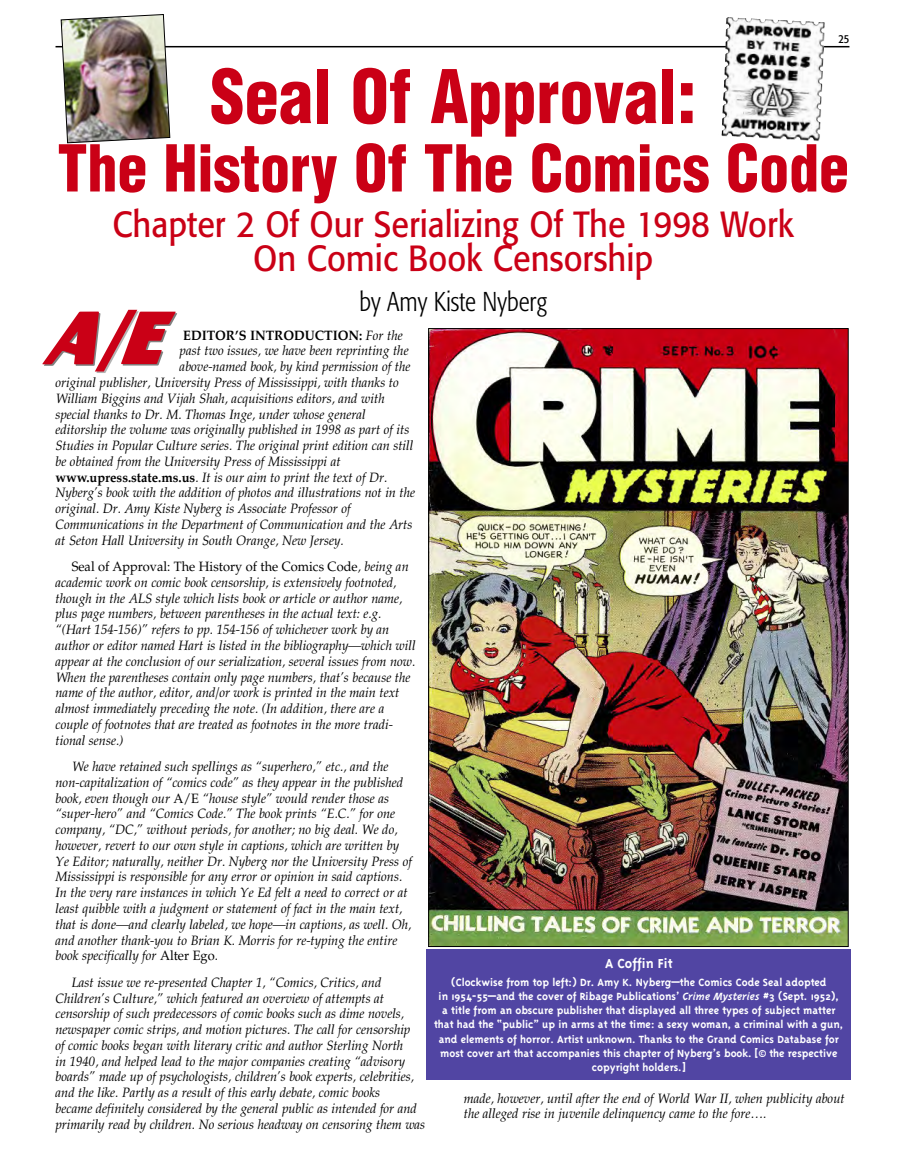
<style>
.page{position:relative;width:905px;height:1175px;background:#fff}
.page>*{position:absolute;margin:0;border:0;box-sizing:border-box;transform-origin:0 0}
.t1{font:900 condensed 72px "Helvetica";color:#ca0016;scale:.95 1}
.t2{font:900 condensed 63px "Helvetica";color:#ca0016;scale:.95 1}
.t3{font:54px "Worlds Finest";color:#ca0016}
.t4{font:36px/34.5px "Formata";color:#ca0016;text-align:center;scale:.9 1}
.t5{font:300 condensed 27px "Formata";color:#000;scale:.95 1}
.t6{font:700 15px "Triplex";color:#fff}
.t7{font:italic 13.5px/15.8px "Palatino";color:#000;scale:.95 1}
.t8{font:700 13.5px "Palatino";color:#000;scale:.95 1}
.t9{font:700 12px/14.2px "Triplex";color:#fff;text-align:center}
.t10{font:condensed 12px "Formata";color:#000}
.s1{font-weight:400;font-style:italic}
.s2{font-weight:700;font-style:normal}
.s3{font-style:normal}
.s4{font-family:"Franklin Gothic";font-weight:800;font-size:72px}
.s5{font-style:italic}
</style>
<div class="page">
<hr style="left:56px;top:46px;width:793px;height:1px;background:#000">
<img style="left:60px;top:14px;width:111px;height:130px">
<img style="left:725px;top:17px;width:35px;height:7px">
<img style="left:430px;top:330px;width:416px;height:615px">
<div style="left:426px;top:949px;width:424px;height:131px;background:#5145a3"></div>
<p class="t10" style="left:838px;top:32px;width:12px">25</p>
<h1 class="t1" style="left:210px;top:51px;width:513px">Seal Of Approval:</h1>
<h2 class="t2" style="left:58px;top:128px;width:834px">The History Of The Comics Code</h2>
<h3 class="t4" style="left:112px;top:210px;width:759px">Chapter 2 Of Our Serializing Of The 1998 Work<br>On Comic Book Censorship</h3>
<h3 class="t5" style="left:359px;top:291px;width:199px">by Amy Kiste Nyberg</h3>
<p class="t8" style="left:183px;top:323px;width:233px">EDITOR’S INTRODUCTION: <span class="s1">For the</span></p>
<p class="t7" style="left:180px;top:343px;width:242px">past two issues, we have been reprinting the</p>
<p class="t7" style="left:180px;top:359px;width:244px">above-named book, by kind permission of the</p>
<p class="t7" style="left:56px;top:374px;width:363px">original publisher, University Press of Mississippi, with thanks to</p>
<p class="t7" style="left:56px;top:390px;width:348px">William Biggins and Vijah Shah, acquisitions editors, and with</p>
<p class="t7" style="left:56px;top:406px;width:328px">special thanks to Dr. M. Thomas Inge, under whose general</p>
<p class="t7" style="left:56px;top:422px;width:374px">editorship the volume was originally published in 1998 as part of its</p>
<p class="t7" style="left:56px;top:437px;width:378px">Studies in Popular Culture series. The original print edition can still</p>
<p class="t7" style="left:56px;top:453px;width:301px">be obtained from the University Press of Mississippi at</p>
<p class="t7" style="left:56px;top:469px;width:351px"><span class="s2">www.upress.state.ms.us</span>. It is our aim to print the text of Dr.</p>
<p class="t7" style="left:56px;top:485px;width:380px">Nyberg’s book with the addition of photos and illustrations not in the</p>
<p class="t7" style="left:56px;top:500px;width:312px">original. Dr. Amy Kiste Nyberg is Associate Professor of</p>
<p class="t7" style="left:56px;top:516px;width:377px">Communications in the Department of Communication and the Arts</p>
<p class="t7" style="left:56px;top:532px;width:305px">at Seton Hall University in South Orange, New Jersey.</p>
<p class="t7" style="left:56px;top:558px;width:380px;text-indent:16px"><span class="s3">Seal of Approval: The History of the Comics Code</span>, being an academic work on comic book censorship, is extensively footnoted, though in the ALS style which lists book or article or author name, plus page numbers, between parentheses in the actual text: e.g. “(Hart 154-156)” refers to pp. 154-156 of whichever work by an author or editor named Hart is listed in the bibliography—which will appear at the conclusion of our serialization, several issues from now.<br>When the parentheses contain only page numbers, that’s because the name of the author, editor, and/or work is printed in the main text almost immediately preceding the note. (In addition, there are a couple of footnotes that are treated as footnotes in the more tradi&shy;tional sense.)</p>
<p class="t7" style="left:56px;top:758px;width:376px;text-indent:16px">We have retained such spellings as “superhero,” etc., and the non-capitalization of “comics code” as they appear in the published book, even though our <span class="s3">A/E</span> “house style” would render those as “super-hero” and “Comics Code.” The book prints “E.C.” for one company, “DC,” without periods, for another; no big deal. We do, however, revert to our own style in captions, which are written by Ye Editor; naturally, neither Dr. Nyberg nor the University Press of Mississippi is responsible for any error or opinion in said captions.<br>In the very rare instances in which Ye Ed felt a need to correct or at least quibble with a judgment or statement of fact in the main text, that is done—and clearly labeled, we hope—in captions, as well. Oh, and another thank-you to Brian K. Morris for re-typing the entire book specifically for <span class="s3">Alter Ego</span>.</p>
<p class="t7" style="left:56px;top:974px;width:391px;text-indent:16px">Last issue we re-presented Chapter 1, “Comics, Critics, and Children’s Culture,” which featured an overview of attempts at censorship of such predecessors of comic books such as dime novels, newspaper comic strips, and motion pictures. The call for censorship<br>of comic books began with literary critic and author Sterling North<br>in 1940, and helped lead to the major companies creating “advisory boards” made up of psychologists, children’s book experts, celebrities, and the like. Partly as a result of this early debate, comic books<br>became definitely considered by the general public as intended for and primarily read by children. No serious headway on censoring them was</p>
<h3 class="t3" style="left:43px;top:312px;width:130px">A E<span class="s4">/</span></h3>
<p class="t6" style="left:605px;top:953px;width:69px">A Coffin Fit</p>
<p class="t9" style="left:434px;top:974px;width:411px">(Clockwise from top left:) Dr. Amy K. Nyberg—the Comics Code Seal adopted<br>in 1954-55—and the cover of Ribage Publications’ <span class="s5">Crime Mysteries</span> #3 (Sept. 1952),<br>a title from an obscure publisher that displayed all three types of subject matter that had the “public” up in arms at the time: a sexy woman, a criminal with a gun, and elements of horror. Artist unknown. Thanks to the Grand Comics Database for most cover art that accompanies this chapter of Nyberg’s book. [© the respective copyright holders.]</p>
<p class="t7" style="left:463px;top:1090px;width:402px">made, however, until after the end of World War II, when publicity about the alleged rise in juvenile delinquency came to the fore….</p>
</div>
